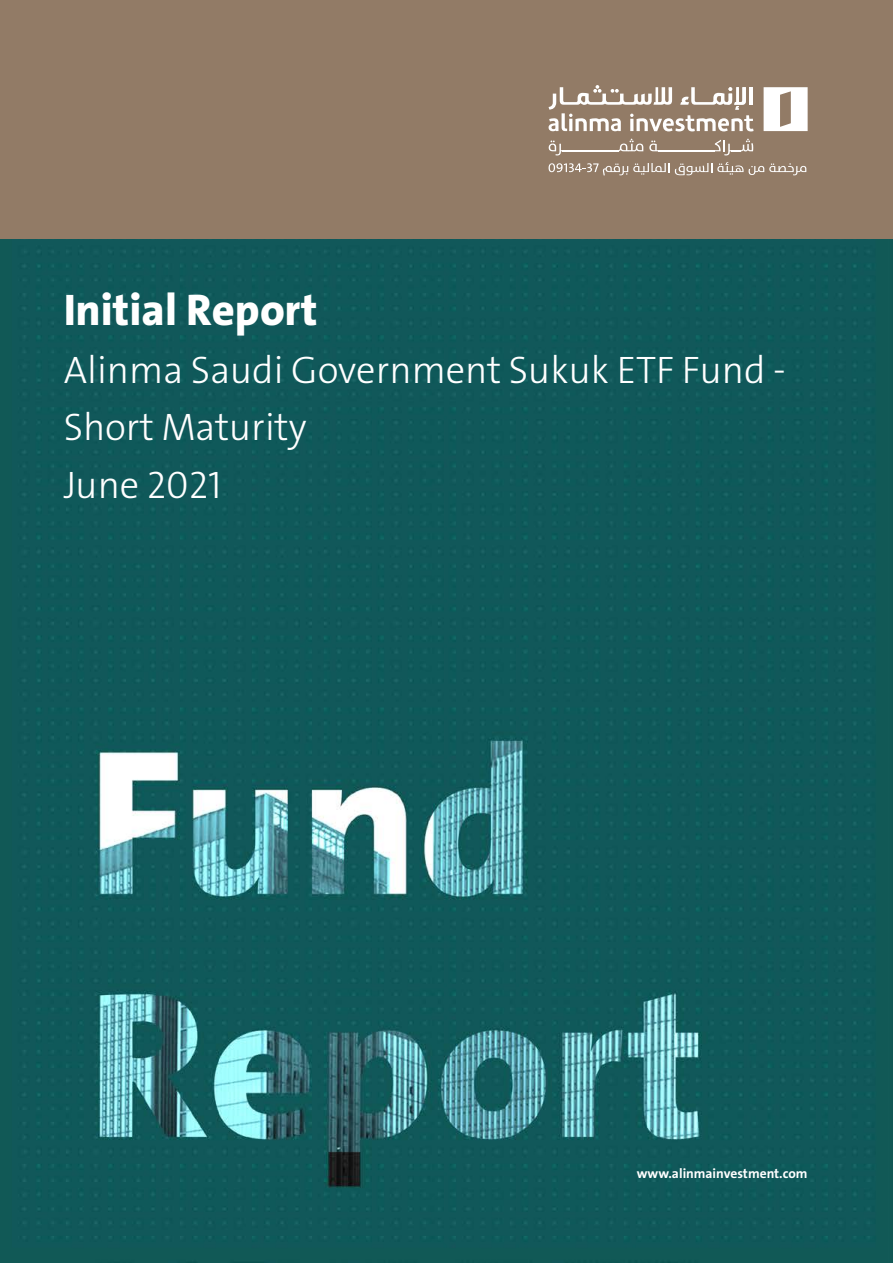
<style>
.page{position:relative;width:893px;height:1263px;background:#fff}
.page>*{position:absolute;margin:0;border:0;box-sizing:border-box;transform-origin:0 0}
.t1{font:800 44.55px "Bahij The Sans Arabic";color:#fff}
.t2{font:300 38.55px/57.6px "Bahij The Sans Arabic";color:#fff}
.t3{font:700 13.5px "Bahij The Sans Arabic";color:#fff}
</style>
<div class="page">
<img style="left:0;top:239px;width:893px;height:1024px">
<div style="left:0;top:0;width:893px;height:239px;background:#927b66"></div>
<svg style="left:549px;top:163px;width:120px;height:12px"></svg>
<svg style="left:675px;top:162px;width:131px;height:13px"></svg>
<svg style="left:549px;top:139px;width:94px;height:16px"></svg>
<svg style="left:649px;top:139px;width:104px;height:16px"></svg>
<svg style="left:549px;top:85px;width:259px;height:46px"></svg>
<p class="t1" style="left:64px;top:284px;width:255px">Initial Report</p>
<p class="t2" style="left:64px;top:341px;width:723px">Alinma Saudi Government Sukuk ETF Fund -<br>Short Maturity<br>June 2021</p>
<p class="t3" style="left:637px;top:1165px;width:172px">www.alinmainvestment.com</p>
</div>
